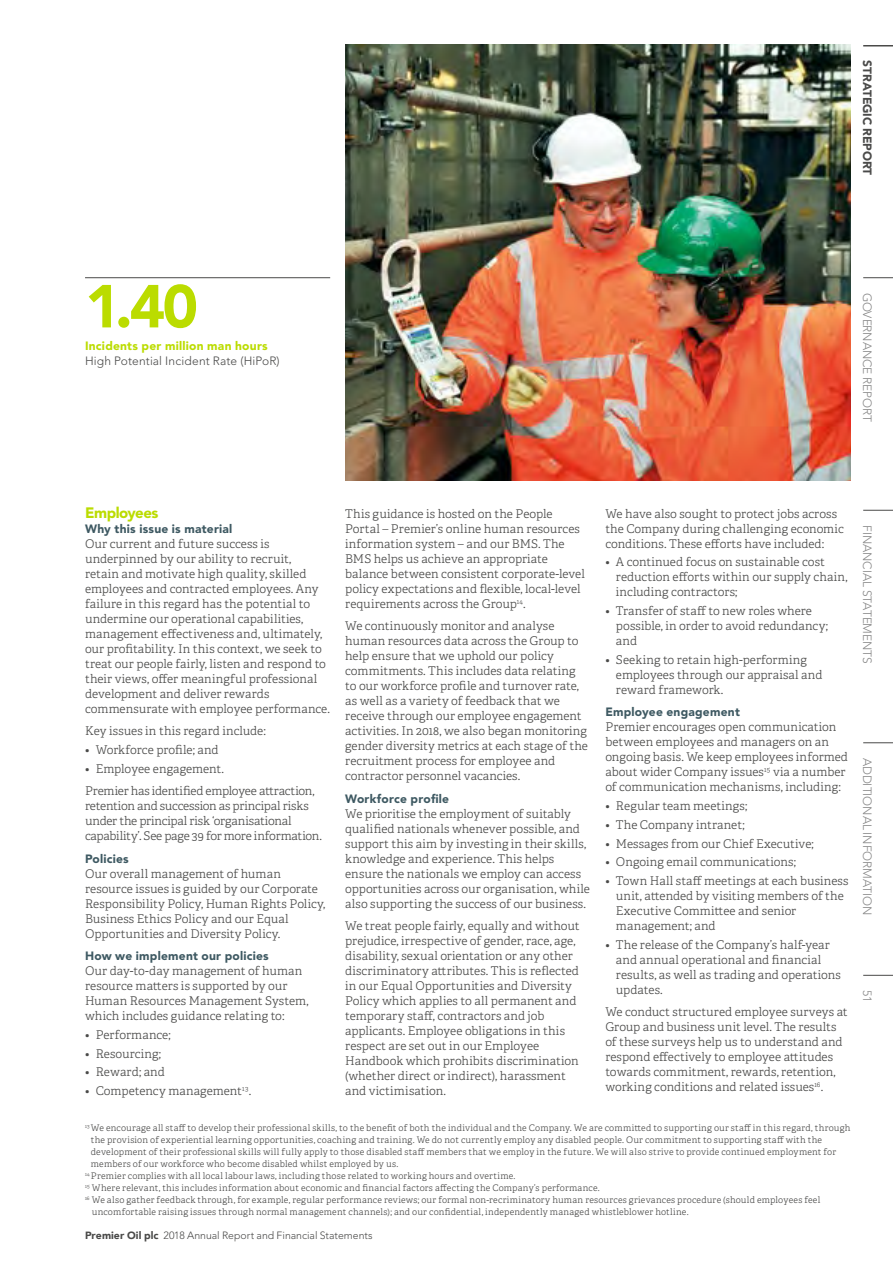
<style>
.page{position:relative;width:893px;height:1263px;background:#fff}
.page>*{position:absolute;margin:0;border:0;box-sizing:border-box;transform-origin:0 0}
.t1{font:900 60px "Avenir LT Std";color:#bbdc00}
.t2{font:900 15px "Avenir LT Std";letter-spacing:-.03em;color:#bbdc00}
.t3{font:300 12px/15px "Adelle";letter-spacing:.005em;color:#4a4a49}
.t4{font:300 12px/15px "Adelle";letter-spacing:-.015em;color:#4a4a49}
.t5{font:900 12px "Avenir LT Std";letter-spacing:.02em;color:#3e5962}
.t6{font:300 12px "Avenir LT Std";letter-spacing:-.005em;color:#878787}
.t7{font:300 12px "Avenir LT Std";letter-spacing:.01em;color:#4a4a49}
.t8{font:900 12px "Avenir LT Std";letter-spacing:.02em;color:#bbdc00}
.t9{font:900 12px "Avenir LT Std";letter-spacing:-.005em;color:#4a4a49}
.t10{font:300 10.5px "Avenir LT Std";color:#4a4a49}
.t11{font:300 9px "Adelle";letter-spacing:.025em;color:#4a4a49}
.s1{font-family:"Avenir";font-weight:900}
</style>
<div class="page">
<hr style="left:85px;top:277px;width:245px;height:1px;background:#4a4a49">
<img style="left:345px;top:45px;width:505px;height:435px">
<hr style="left:863px;top:45px;width:30px;height:2px;background:#4a4a49">
<hr style="left:863px;top:510px;width:30px;height:1px;background:#4a4a49">
<hr style="left:863px;top:742px;width:30px;height:1px;background:#4a4a49">
<hr style="left:863px;top:975px;width:30px;height:1px;background:#4a4a49">
<hr style="left:863px;top:277px;width:30px;height:1px;background:#4a4a49">
<p class="t9" style="left:875px;top:60px;width:117px;rotate:90deg">STRATEGIC REPORT</p>
<h1 class="t1" style="left:85px;top:270px;width:114px">1.40</h1>
<p class="t8" style="left:85px;top:338px;width:184px">Incidents per million man hours</p>
<p class="t7" style="left:85px;top:354px;width:196px">High Potential Incident Rate (HiPoR)</p>
<p class="t6" style="left:874px;top:293px;width:131px;rotate:90deg">GOVERNANCE REPORT</p>
<p class="t2" style="left:85px;top:503px;width:75px">Employees</p>
<p class="t5" style="left:85px;top:521px;width:149px">Why this issue is material</p>
<p class="t3" style="left:85px;top:536px;width:246px">Our current and future success is underpinned by our ability to recruit,<br>retain and motivate high quality, skilled employees and contracted employees. Any failure in this regard has the potential to undermine our operational capabilities, management effectiveness and, ultimately, our profitability. In this context, we seek to treat our people fairly, listen and respond to their views, offer meaningful professional development and deliver rewards commensurate with employee performance.</p>
<p class="t3" style="left:85px;top:723px;width:182px">Key issues in this regard include:</p>
<p class="t3" style="left:85px;top:742px;width:135px">• Workforce profile; and</p>
<p class="t3" style="left:85px;top:757px;width:231px;line-height:22.5px">• Employee engagement.<br>Premier has identified employee attraction,</p>
<p class="t4" style="left:85px;top:798px;width:238px">retention and succession as principal risks under the principal risk ‘organisational capability’. See page 39 for more information.</p>
<p class="t5" style="left:85px;top:851px;width:45px">Policies</p>
<p class="t3" style="left:85px;top:866px;width:242px">Our overall management of human resource issues is guided by our Corporate Responsibility Policy, Human Rights Policy, Business Ethics Policy and our Equal Opportunities and Diversity Policy.</p>
<p class="t5" style="left:85px;top:949px;width:185px">How we implement our policies</p>
<p class="t3" style="left:85px;top:963px;width:225px">Our day-to-day management of human resource matters is supported by our Human Resources Management System, which includes guidance relating to:</p>
<p class="t3" style="left:85px;top:1027px;width:87px">• Performance;</p>
<p class="t3" style="left:85px;top:1046px;width:78px">• Resourcing;</p>
<p class="t3" style="left:85px;top:1065px;width:81px">• Reward; and</p>
<p class="t3" style="left:85px;top:1083px;width:168px">• Competency management<sup>13</sup>.</p>
<p class="t3" style="left:605px;top:506px;width:240px">We have also sought to protect jobs across the Company during challenging economic conditions. These efforts have included:</p>
<p class="t3" style="left:616px;top:555px;width:233px;text-indent:-11px">• A continued focus on sustainable cost reduction efforts within our supply chain, including contractors;</p>
<p class="t3" style="left:616px;top:603px;width:213px;text-indent:-11px">• Transfer of staff to new roles where possible, in order to avoid redundancy; and</p>
<p class="t3" style="left:616px;top:652px;width:208px;text-indent:-11px">• Seeking to retain high-performing employees through our appraisal and reward framework.</p>
<p class="t5" style="left:605px;top:705px;width:136px">Employee engagement</p>
<p class="t3" style="left:605px;top:720px;width:244px">Premier encourages open communication between employees and managers on an ongoing basis. We keep employees informed about wider Company issues<sup>15</sup> via a number of communication mechanisms, including:</p>
<p class="t3" style="left:605px;top:798px;width:143px">• Regular team meetings;</p>
<p class="t3" style="left:605px;top:817px;width:141px">• The Company intranet;</p>
<p class="t3" style="left:605px;top:836px;width:210px">• Messages from our Chief Executive;</p>
<p class="t3" style="left:605px;top:855px;width:192px">• Ongoing email communications;</p>
<p class="t3" style="left:616px;top:873px;width:234px;text-indent:-11px">• Town Hall staff meetings at each business unit, attended by visiting members of the Executive Committee and senior management; and</p>
<p class="t3" style="left:616px;top:937px;width:226px;text-indent:-11px">• The release of the Company’s half-year and annual operational and financial results, as well as trading and operations updates.</p>
<p class="t3" style="left:605px;top:1005px;width:244px">We conduct structured employee surveys at Group and business unit level. The results of these surveys help us to understand and respond effectively to employee attitudes towards commitment, rewards, retention, working conditions and related issues<sup>16</sup>.</p>
<p class="t11" style="left:85px;top:1122px;width:767px"><sup>13</sup> We encourage all staff to develop their professional skills, to the benefit of both the individual and the Company. We are committed to supporting our staff in this regard, through</p>
<p class="t11" style="left:91px;top:1134px;width:733px">the provision of experiential learning opportunities, coaching and training. We do not currently employ any disabled people. Our commitment to supporting staff with the</p>
<p class="t11" style="left:91px;top:1146px;width:747px">development of their professional skills will fully apply to those disabled staff members that we employ in the future. We will also strive to provide continued employment for</p>
<p class="t11" style="left:91px;top:1158px;width:309px">members of our workforce who become disabled whilst employed by us.</p>
<p class="t11" style="left:85px;top:1170px;width:432px"><sup>14</sup> Premier complies with all local labour laws, including those related to working hours and overtime.</p>
<p class="t11" style="left:85px;top:1182px;width:516px"><sup>15</sup> Where relevant, this includes information about economic and financial factors affecting the Company’s performance.</p>
<p class="t11" style="left:85px;top:1194px;width:737px"><sup>16</sup> We also gather feedback through, for example, regular performance reviews; our formal non-recriminatory human resources grievances procedure (should employees feel</p>
<p class="t11" style="left:92px;top:1206px;width:598px">uncomfortable raising issues through normal management channels); and our confidential, independently managed whistleblower hotline.</p>
<p class="t10" style="left:85px;top:1229px;width:289px"><span class="s1">Premier Oil plc</span> 2018 Annual Report and Financial Statements</p>
<p class="t3" style="left:345px;top:506px;width:241px">This guidance is hosted on the People Portal – Premier’s online human resources information system – and our BMS. The BMS helps us achieve an appropriate balance between consistent corporate-level policy expectations and flexible, local-level requirements across the Group<sup>14</sup>.</p>
<p class="t3" style="left:345px;top:618px;width:244px">We continuously monitor and analyse human resources data across the Group to help ensure that we uphold our policy commitments. This includes data relating to our workforce profile and turnover rate, as well as a variety of feedback that we receive through our employee engagement activities. In 2018, we also began monitoring gender diversity metrics at each stage of the recruitment process for employee and contractor personnel vacancies.</p>
<p class="t5" style="left:345px;top:791px;width:105px">Workforce profile</p>
<p class="t3" style="left:345px;top:806px;width:246px">We prioritise the employment of suitably qualified nationals whenever possible, and support this aim by investing in their skills, knowledge and experience. This helps ensure the nationals we employ can access opportunities across our organisation, while also supporting the success of our business.</p>
<p class="t3" style="left:345px;top:918px;width:236px">We treat people fairly, equally and without prejudice, irrespective of gender, race, age, disability, sexual orientation or any other discriminatory attributes. This is reflected in our Equal Opportunities and Diversity Policy which applies to all permanent and temporary staff, contractors and job applicants. Employee obligations in this respect are set out in our Employee Handbook which prohibits discrimination (whether direct or indirect), harassment and victimisation.</p>
<p class="t6" style="left:874px;top:525px;width:140px;rotate:90deg">FINANCIAL STATEMENTS</p>
<p class="t6" style="left:874px;top:758px;width:159px;rotate:90deg">ADDITIONAL INFORMATION</p>
<p class="t6" style="left:874px;top:990px;width:13px;rotate:90deg">51</p>
</div>
